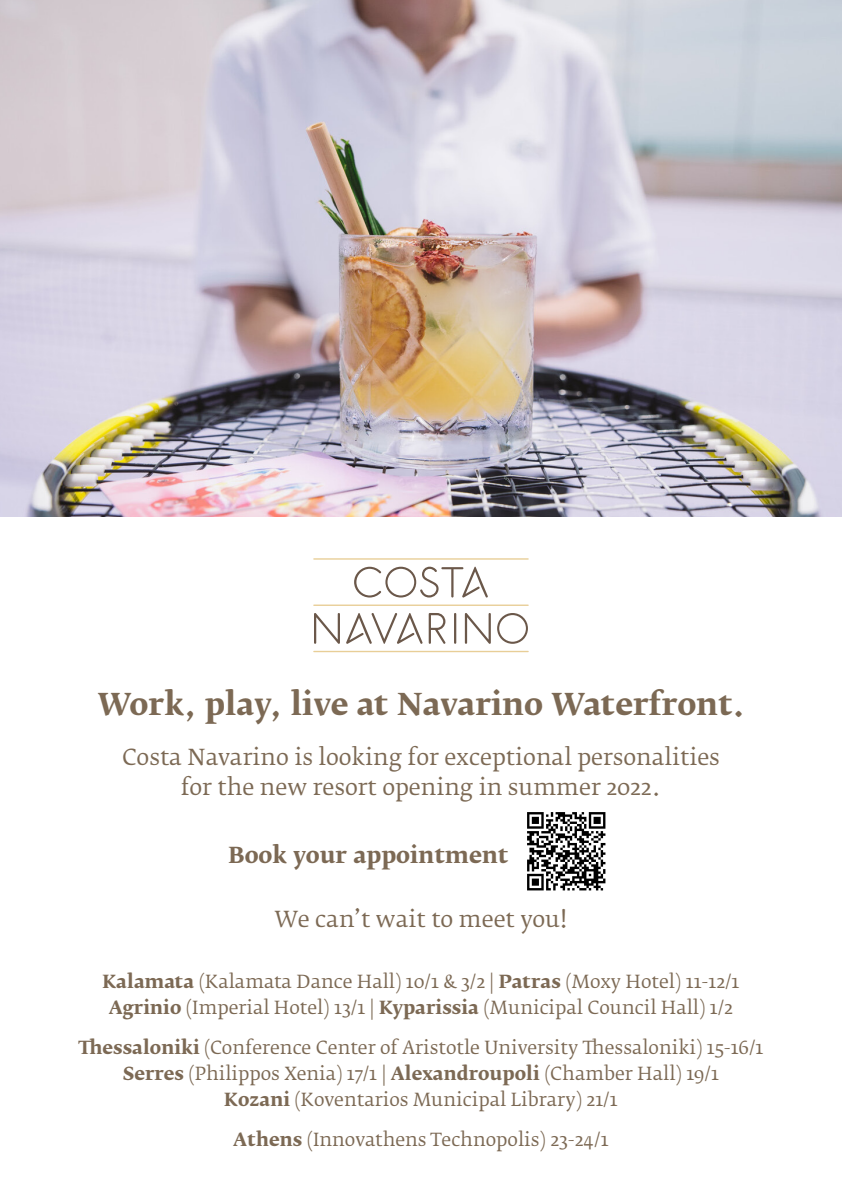
<style>
.page{position:relative;width:842px;height:1191px;background:#fff}
.page>*{position:absolute;margin:0;border:0;box-sizing:border-box;transform-origin:0 0}
.t1{font:700 30px "Fedra Serif B Pro";color:#7c6954}
.t2{font:22px "Fedra Serif B Pro";color:#7c6954}
.t3{font:700 22px "Fedra Serif B Pro";color:#7c6954}
.t4{font:18px "Fedra Serif B Pro";color:#7c6954}
.s1{font-weight:700}
</style>
<div class="page">
<hr style="left:313px;top:651px;width:216px;height:1px;background:#e8ce97">
<hr style="left:313px;top:604px;width:216px;height:2px;background:#e8ce97">
<hr style="left:313px;top:558px;width:216px;height:1px;background:#e8ce97">
<svg style="left:314px;top:613px;width:26px;height:31px"></svg>
<svg style="left:497px;top:613px;width:31px;height:31px"></svg>
<svg style="left:465px;top:613px;width:26px;height:31px"></svg>
<svg style="left:346px;top:613px;width:76px;height:31px"></svg>
<svg style="left:429px;top:613px;width:16px;height:31px"></svg>
<svg style="left:354px;top:566px;width:134px;height:31px"></svg>
<hr style="left:454px;top:613px;width:2px;height:31px;background:#6b584a">
<img style="left:0;top:0;width:842px;height:516px">
<img style="left:527px;top:812px;width:79px;height:79px">
<p class="t1" style="left:98px;top:687px;width:648px">Work, play, live at Navarino Waterfront.</p>
<p class="t2" style="left:122px;top:744px;width:599px">Costa Navarino is looking for exceptional personalities</p>
<p class="t2" style="left:181px;top:774px;width:482px">for the new resort opening in summer 2022.</p>
<p class="t3" style="left:229px;top:842px;width:282px">Book your appointment</p>
<p class="t2" style="left:274px;top:906px;width:294px">We can’t wait to meet you!</p>
<p class="t4" style="left:102px;top:971px;width:638px"><span class="s1">Kalamata</span> (Kalamata Dance Hall) 10/1 &amp; 3/2 | <span class="s1">Patras</span> (Moxy Hotel) 11-12/1</p>
<p class="t4" style="left:109px;top:997px;width:626px"><span class="s1">Agrinio</span> (Imperial Hotel) 13/1 | <span class="s1">Kyparissia</span> (Municipal Council Hall) 1/2</p>
<p class="t4" style="left:79px;top:1037px;width:686px"><span class="s1">Thessaloniki</span> (Conference Center of Aristotle University Thessaloniki) 15-16/1</p>
<p class="t4" style="left:123px;top:1063px;width:597px"><span class="s1">Serres</span> (Philippos Xenia) 17/1 | <span class="s1">Alexandroupoli</span> (Chamber Hall) 19/1</p>
<p class="t4" style="left:224px;top:1089px;width:395px"><span class="s1">Kozani</span> (Koventarios Municipal Library) 21/1</p>
<p class="t4" style="left:233px;top:1129px;width:377px"><span class="s1">Athens</span> (Innovathens Technopolis) 23-24/1</p>
</div>
